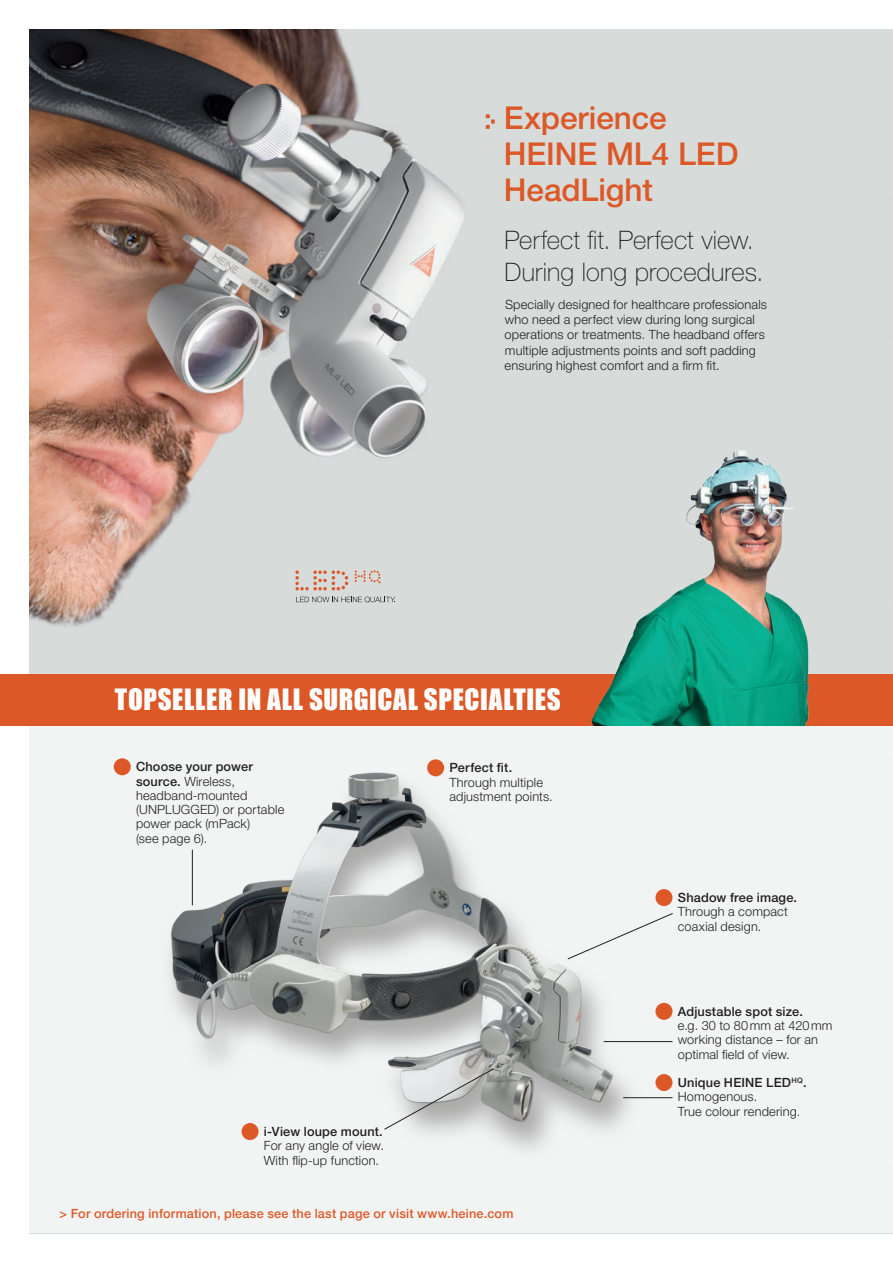
<style>
.page{position:relative;width:893px;height:1263px;background:#fff}
.page>*{position:absolute;margin:0;border:0;box-sizing:border-box;transform-origin:0 0}
.t1{font:500 31.5px/36px "Helvetica Neue LT Std";letter-spacing:-.005em;color:#dd5827}
.t2{font:27px "Impact";letter-spacing:.025em;color:#fff}
.t3{font:100 25.5px/31.5px "Helvetica Neue LT Std";letter-spacing:.005em;color:#231f20}
.t4{font:300 12.75px/15.3px "Helvetica Neue LT Pro";letter-spacing:.015em;color:#231f20}
.t5{font:300 12.75px/14.2px "Helvetica Neue LT Std";letter-spacing:.01em;color:#231f20}
.t6{font:500 12.75px "Helvetica Neue LT Std";letter-spacing:.015em;color:#dd5827}
.t7{font:500 12.75px "Helvetica Neue LT Std";letter-spacing:.015em;color:#231f20}
.t8{font:500 12.75px "Helvetica Neue LT Pro";letter-spacing:.015em;color:#231f20}
.s1{font-weight:500}
.s2{font-family:"Helvetica Neue LT Pro"}
</style>
<div class="page">
<img style="left:30px;top:30px;width:862px;height:644px">
<div style="left:30px;top:677px;width:863px;height:556px;background:#f2f4f3"></div>
<hr style="left:892px;top:30px;width:1px;height:1203px;background:#d4d9d9">
<hr style="left:892px;top:30px;width:1px;height:876px;background:#fff">
<div style="left:159px;top:770px;width:485px;height:393px;background:#231f20;opacity:.35"></div>
<img style="left:171px;top:774px;width:442px;height:347px">
<div style="left:0;top:674px;width:893px;height:51px;background:#dd5827"></div>
<img style="left:538px;top:444px;width:286px;height:281px">
<hr style="left:892px;top:217px;width:1px;height:51px;background:#dd5827">
<svg style="left:486px;top:114px;width:9px;height:15px"></svg>
<hr style="left:192px;top:850px;width:1px;height:55px;background:#231f20">
<hr style="left:623px;top:1097px;width:49px;height:1px;background:#231f20">
<hr style="left:604px;top:1041px;width:68px;height:1px;background:#231f20">
<svg style="left:384px;top:1068px;width:110px;height:62px"></svg>
<svg style="left:567px;top:912px;width:106px;height:48px"></svg>
<div style="left:114px;top:758px;width:17px;height:17px;background:#dd5827;border-radius:50%"></div>
<div style="left:427px;top:759px;width:17px;height:17px;background:#dd5827;border-radius:50%"></div>
<div style="left:242px;top:1123px;width:17px;height:17px;background:#dd5827;border-radius:50%"></div>
<div style="left:655px;top:889px;width:17px;height:17px;background:#dd5827;border-radius:50%"></div>
<div style="left:655px;top:1003px;width:17px;height:17px;background:#dd5827;border-radius:50%"></div>
<div style="left:655px;top:1074px;width:17px;height:17px;background:#dd5827;border-radius:50%"></div>
<svg style="left:295px;top:570px;width:53px;height:20px"></svg>
<svg style="left:355px;top:570px;width:26px;height:13px"></svg>
<svg style="left:296px;top:597px;width:100px;height:5px"></svg>
<h1 class="t1" style="left:504px;top:99px;width:236px">Experience<br>HEINE ML4 LED<br>HeadLight</h1>
<h3 class="t3" style="left:504px;top:224px;width:261px">Perfect fit. Perfect view.<br>During long procedures.</h3>
<p class="t4" style="left:505px;top:296px;width:264px">Specially designed for healthcare professionals who need a perfect view during long surgical operations or treatments. The headband offers multiple adjustments points and soft padding ensuring highest comfort and a firm fit.</p>
<h2 class="t2" style="left:115px;top:679px;width:447px">TOPSELLER IN ALL SURGICAL SPECIALTIES</h2>
<p class="t5" style="left:136px;top:759px;width:150px"><span class="s1">Choose your power source.</span> Wireless, headband-mounted (UNPLUGGED) or portable power pack (mPack)<br>(see page 6).</p>
<p class="t7" style="left:449px;top:760px;width:64px">Perfect fit.</p>
<p class="t5" style="left:449px;top:775px;width:105px">Through multiple adjustment points.</p>
<p class="t7" style="left:264px;top:1124px;width:120px">i-View loupe mount.</p>
<p class="t5" style="left:264px;top:1138px;width:122px">For any angle of view.<br>With flip-up function.</p>
<p class="t6" style="left:60px;top:1206px;width:455px">&gt; For ordering information, please see the last page or visit www.heine.com</p>
<p class="t8" style="left:678px;top:890px;width:121px">Shadow free image.</p>
<p class="t5" style="left:678px;top:904px;width:112px">Through a <span class="s2">compact</span></p>
<p class="t4" style="left:678px;top:918px;width:85px">coaxial design.</p>
<p class="t7" style="left:678px;top:1004px;width:127px">Adjustable spot size.</p>
<p class="t5" style="left:678px;top:1018px;width:156px">e.g. 30 to 80mm at 420mm working distance – for an optimal field of view.</p>
<p class="t4" style="left:678px;top:1075px;width:130px;line-height:14.2px"><span class="s1">Unique HEINE LED</span><sup>HQ</sup><span class="s1">.<br></span>Homogenous.<br>True colour rendering.</p>
</div>
